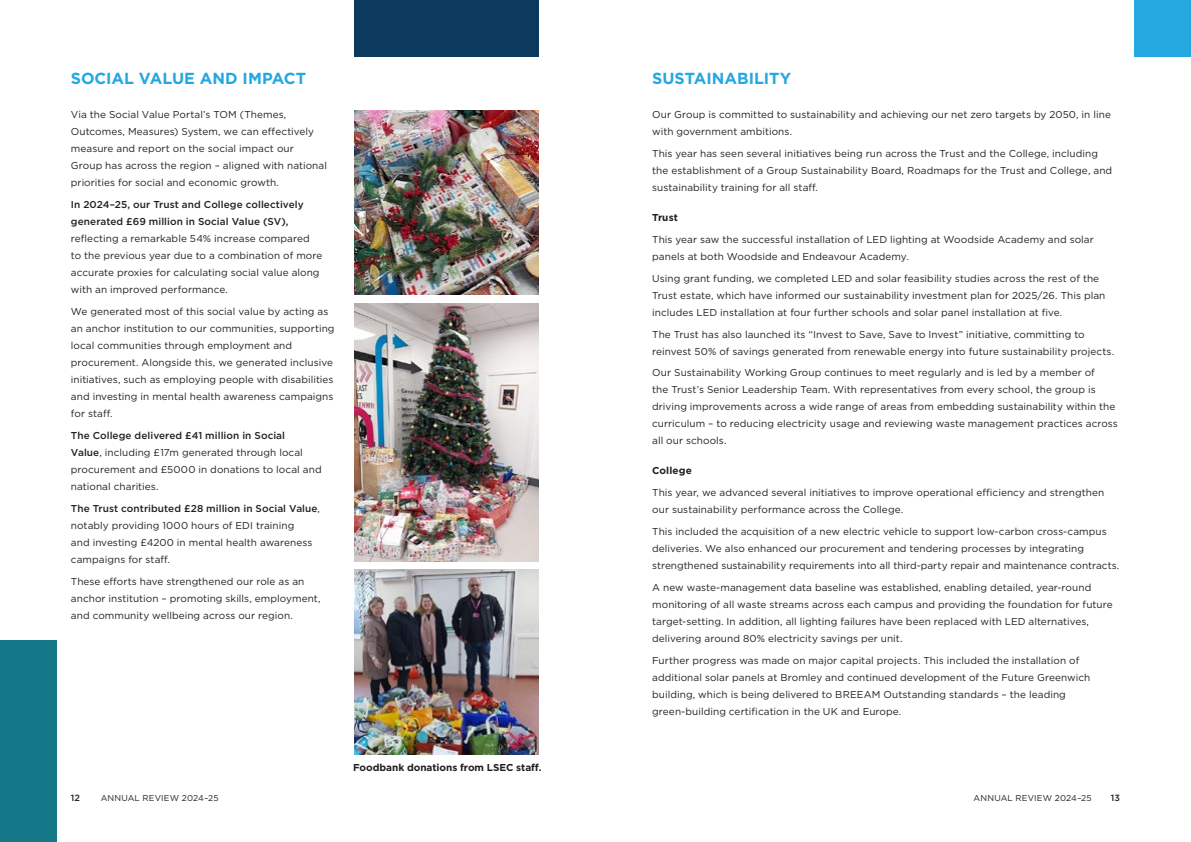
<style>
.page{position:relative;width:1191px;height:842px;background:#fff}
.page>*{position:absolute;margin:0;border:0;box-sizing:border-box;transform-origin:0 0}
.Elev_Headline{font:700 16px "Gotham";color:#24a8e0}
.Elev_Body{font:10px/17px "Gotham";letter-spacing:.005em;color:#231f20}
.Elev_Small_Subhead{font:700 10px "Gotham";color:#231f20}
.t1{font:500 9px "Gotham";color:#231f20}
.t2{font:8.5px "Gotham";letter-spacing:.02em;color:#231f20}
.s1{font-weight:500}
</style>
<div class="page">
<div style="left:1134px;top:0;width:57px;height:57px;background:#24a8e0"></div>
<div style="left:354px;top:0;width:185px;height:57px;background:#0c3a5e"></div>
<div style="left:0;top:641px;width:57px;height:201px;background:#147888"></div>
<img style="left:354px;top:111px;width:185px;height:184px">
<img style="left:354px;top:303px;width:185px;height:258px">
<img style="left:354px;top:570px;width:185px;height:184px">
<p class="Elev_Headline" style="left:71px;top:67px;width:237px">SOCIAL VALUE AND IMPACT</p>
<p class="Elev_Body" style="left:71px;top:105px;width:257px">Via the Social Value Portal’s TOM (Themes, Outcomes, Measures) System, we can effectively measure and report on the social impact our Group has across the region – aligned with national priorities for social and economic growth.</p>
<p class="Elev_Body" style="left:71px;top:195px;width:253px"><span class="s1">In 2024–25, our Trust and College collectively generated £69 million in Social Value (SV), </span>reflecting a remarkable 54% increase compared to the previous year due to a combination of more accurate proxies for calculating social value along with an improved performance.</p>
<p class="Elev_Body" style="left:71px;top:302px;width:265px">We generated most of this social value by acting as an anchor institution to our communities, supporting local communities through employment and procurement. Alongside this, we generated inclusive initiatives, such as employing people with disabilities and investing in mental health awareness campaigns for staff.</p>
<p class="Elev_Body" style="left:71px;top:426px;width:252px"><span class="s1">The College delivered £41 million in Social<br>Value</span>, including £17m generated through local procurement and £5000 in donations to local and national charities.</p>
<p class="Elev_Body" style="left:71px;top:499px;width:251px"><span class="s1">The Trust contributed £28 million in Social Value</span>, notably providing 1000 hours of EDI training<br>and investing £4200 in mental health awareness campaigns for staff.</p>
<p class="Elev_Body" style="left:71px;top:572px;width:251px">These efforts have strengthened our role as an anchor institution – promoting skills, employment, and community wellbeing across our region.</p>
<p class="Elev_Small_Subhead" style="left:353px;top:761px;width:190px">Foodbank donations from LSEC staff.</p>
<p class="Elev_Headline" style="left:652px;top:67px;width:141px">SUSTAINABILITY</p>
<p class="Elev_Body" style="left:652px;top:105px;width:460px">Our Group is committed to sustainability and achieving our net zero targets by 2050, in line with government ambitions.</p>
<p class="Elev_Body" style="left:652px;top:144px;width:461px">This year has seen several initiatives being run across the Trust and the College, including the establishment of a Group Sustainability Board, Roadmaps for the Trust and College, and sustainability training for all staff.</p>
<p class="Elev_Small_Subhead" style="left:652px;top:210px;width:27px">Trust</p>
<p class="Elev_Body" style="left:652px;top:230px;width:443px">This year saw the successful installation of LED lighting at Woodside Academy and solar panels at both Woodside and Endeavour Academy.</p>
<p class="Elev_Body" style="left:652px;top:269px;width:455px">Using grant funding, we completed LED and solar feasibility studies across the rest of the<br>Trust estate, which have informed our sustainability investment plan for 2025/26. This plan includes LED installation at four further schools and solar panel installation at five.</p>
<p class="Elev_Body" style="left:652px;top:325px;width:463px">The Trust has also launched its “Invest to Save, Save to Invest” initiative, committing to reinvest 50% of savings generated from renewable energy into future sustainability projects.</p>
<p class="Elev_Body" style="left:652px;top:364px;width:467px">Our Sustainability Working Group continues to meet regularly and is led by a member of<br>the Trust’s Senior Leadership Team. With representatives from every school, the group is driving improvements across a wide range of areas from embedding sustainability within the curriculum – to reducing electricity usage and reviewing waste management practices across all our schools.</p>
<p class="Elev_Small_Subhead" style="left:652px;top:464px;width:41px">College</p>
<p class="Elev_Body" style="left:652px;top:484px;width:453px">This year, we advanced several initiatives to improve operational efficiency and strengthen our sustainability performance across the College.</p>
<p class="Elev_Body" style="left:652px;top:523px;width:469px">This included the acquisition of a new electric vehicle to support low-carbon cross-campus deliveries. We also enhanced our procurement and tendering processes by integrating strengthened sustainability requirements into all third-party repair and maintenance contracts.</p>
<p class="Elev_Body" style="left:652px;top:579px;width:462px">A new waste-management data baseline was established, enabling detailed, year-round monitoring of all waste streams across each campus and providing the foundation for future target-setting. In addition, all lighting failures have been replaced with LED alternatives, delivering around 80% electricity savings per unit.</p>
<p class="Elev_Body" style="left:652px;top:652px;width:440px">Further progress was made on major capital projects. This included the installation of additional solar panels at Bromley and continued development of the Future Greenwich building, which is being delivered to BREEAM Outstanding standards – the leading green-building certification in the UK and Europe.</p>
<p class="t1" style="left:71px;top:792px;width:11px">12</p>
<p class="t2" style="left:101px;top:793px;width:120px">ANNUAL REVIEW 2024–25</p>
<p class="t2" style="left:973px;top:793px;width:120px">ANNUAL REVIEW 2024–25</p>
<p class="t1" style="left:1111px;top:792px;width:11px">13</p>
</div>
